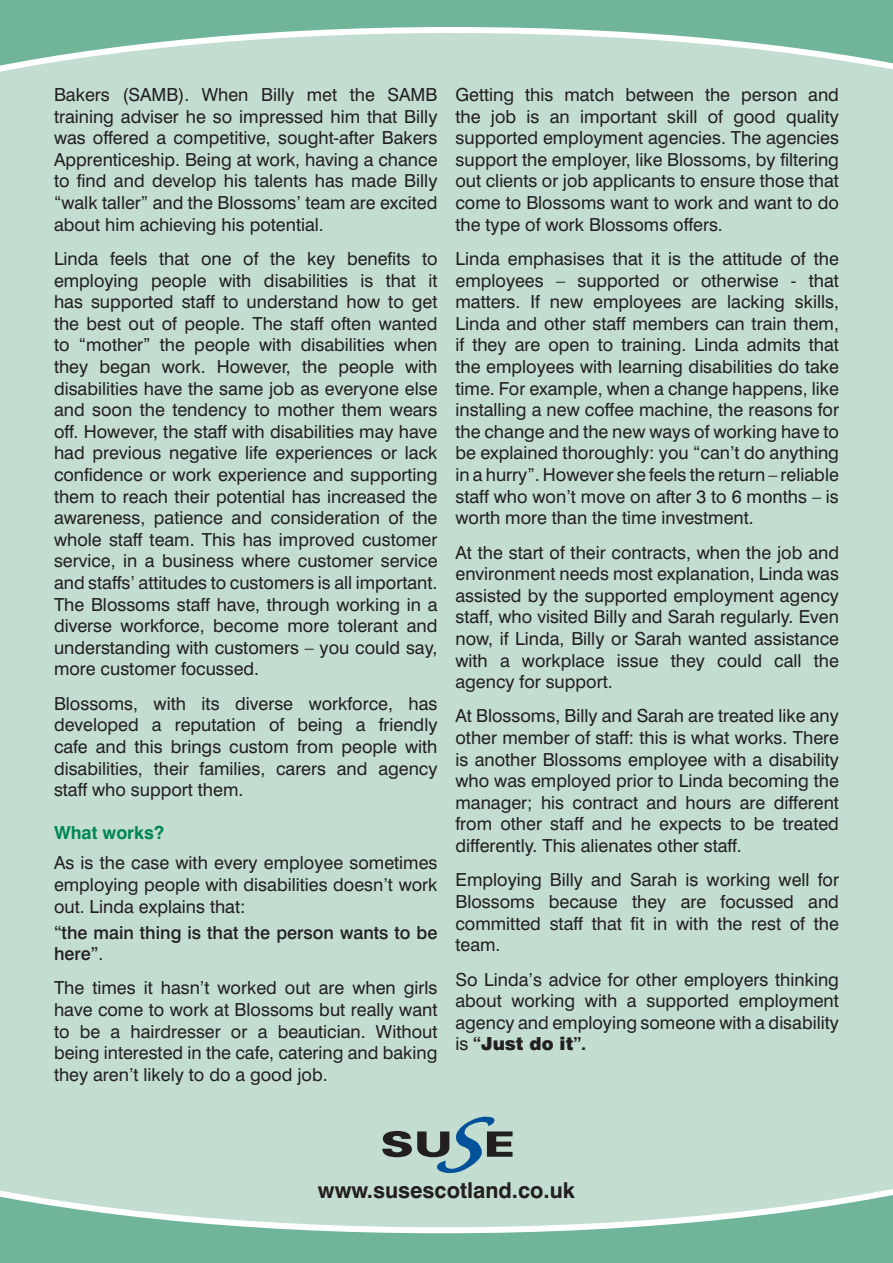
<style>
.page{position:relative;width:893px;height:1263px;background:#fff}
.page>*{position:absolute;margin:0;border:0;box-sizing:border-box;transform-origin:0 0}
.t1{font:700 21.9px "Swiss 721 BT";color:#231f20}
.t2{font:18px/21.6px "Swiss 721 BT";color:#231f20;text-align:justify}
.t3{font:500 18px/21.6px "Swiss 721 BT";color:#231f20}
.t4{font:700 18px "Swiss 721 BT";color:#008751}
.s1{font-weight:400}
.s2{font-weight:700}
.s3{font-weight:900}
</style>
<div class="page">
<div style="left:0;top:0;width:893px;height:319px;background:#70b599"></div>
<div style="left:0;top:27px;width:893px;height:269px;background:#c3ded0"></div>
<div style="left:0;top:977px;width:893px;height:286px;background:#70b599"></div>
<svg style="left:0;top:980px;width:893px;height:253px;background:#c0dcce"></svg>
<div style="left:0;top:296px;width:893px;height:684px;background:#c3ded0"></div>
<svg style="left:382px;top:1117px;width:131px;height:56px;background:#8ea8a6"></svg>
<p class="t2" style="left:54px;top:84px;width:385px">Bakers (SAMB). When Billy met the SAMB training adviser he so impressed him that Billy was offered a competitive, sought-after Bakers Apprenticeship. Being at work, having a chance to find and develop his talents has made Billy “walk taller” and the Blossoms’ team are excited about him achieving his potential.</p>
<p class="t2" style="left:54px;top:248px;width:385px">Linda feels that one of the key benefits to employing people with disabilities is that it has supported staff to understand how to get the best out of people. The staff often wanted to “mother” the people with disabilities when they began work. However, the people with disabilities have the same job as everyone else and soon the tendency to mother them wears off. However, the staff with disabilities may have had previous negative life experiences or lack confidence or work experience and supporting them to reach their potential has increased the awareness, patience and consideration of the whole staff team. This has improved customer service, in a business where customer service and staffs’ attitudes to customers is all important.<br>The Blossoms staff have, through working in a diverse workforce, become more tolerant and understanding with customers – you could say, more customer focussed.</p>
<p class="t2" style="left:54px;top:692px;width:385px">Blossoms, with its diverse workforce, has developed a reputation of being a friendly cafe and this brings custom from people with disabilities, their families, carers and agency staff who support them.</p>
<p class="t4" style="left:54px;top:822px;width:112px">What works?</p>
<p class="t2" style="left:54px;top:852px;width:385px">As is the case with every employee sometimes employing people with disabilities doesn’t work out. Linda explains that:</p>
<p class="t3" style="left:54px;top:921px;width:385px">“the main thing is that the person wants to be here”<span class="s1">.</span></p>
<p class="t2" style="left:54px;top:977px;width:385px">The times it hasn’t worked out are when girls have come to work at Blossoms but really want to be a hairdresser or a beautician. Without being interested in the cafe, catering and baking they aren’t likely to do a good job.</p>
<p class="t2" style="left:455px;top:84px;width:385px">Getting this match between the person and the job is an important skill of good quality supported employment agencies. The agencies support the employer, like Blossoms, by filtering out clients or job applicants to ensure those that come to Blossoms want to work and want to do the type of work Blossoms offers.</p>
<p class="t2" style="left:455px;top:248px;width:385px">Linda emphasises that it is the attitude of the employees – supported or otherwise - that matters. If new employees are lacking skills, Linda and other staff members can train them, if they are open to training. Linda admits that the employees with learning disabilities do take time. For example, when a change happens, like installing a new coffee machine, the reasons for the change and the new ways of working have to be explained thoroughly: you “can’t do anything in a hurry”. However she feels the return – reliable staff who won’t move on after 3 to 6 months – is worth more than the time investment.</p>
<p class="t2" style="left:455px;top:541px;width:385px">At the start of their contracts, when the job and environment needs most explanation, Linda was assisted by the supported employment agency staff, who visited Billy and Sarah regularly. Even now, if Linda, Billy or Sarah wanted assistance with a workplace issue they could call the agency for support.</p>
<p class="t2" style="left:455px;top:705px;width:385px">At Blossoms, Billy and Sarah are treated like any other member of staff: this is what works. There is another Blossoms employee with a disability who was employed prior to Linda becoming the manager; his contract and hours are different from other staff and he expects to be treated differently. This alienates other staff.</p>
<p class="t2" style="left:455px;top:869px;width:385px">Employing Billy and Sarah is working well for Blossoms because they are focussed and committed staff that fit in with the rest of the team.</p>
<p class="t2" style="left:455px;top:968px;width:385px">So Linda’s advice for other employers thinking about working with a supported employment agency and employing someone with a disability is <span class="s2">“</span><span class="s3">Just do it</span><span class="s2">”.</span></p>
<p class="t1" style="left:318px;top:1177px;width:259px">www.susescotland.co.uk</p>
</div>
